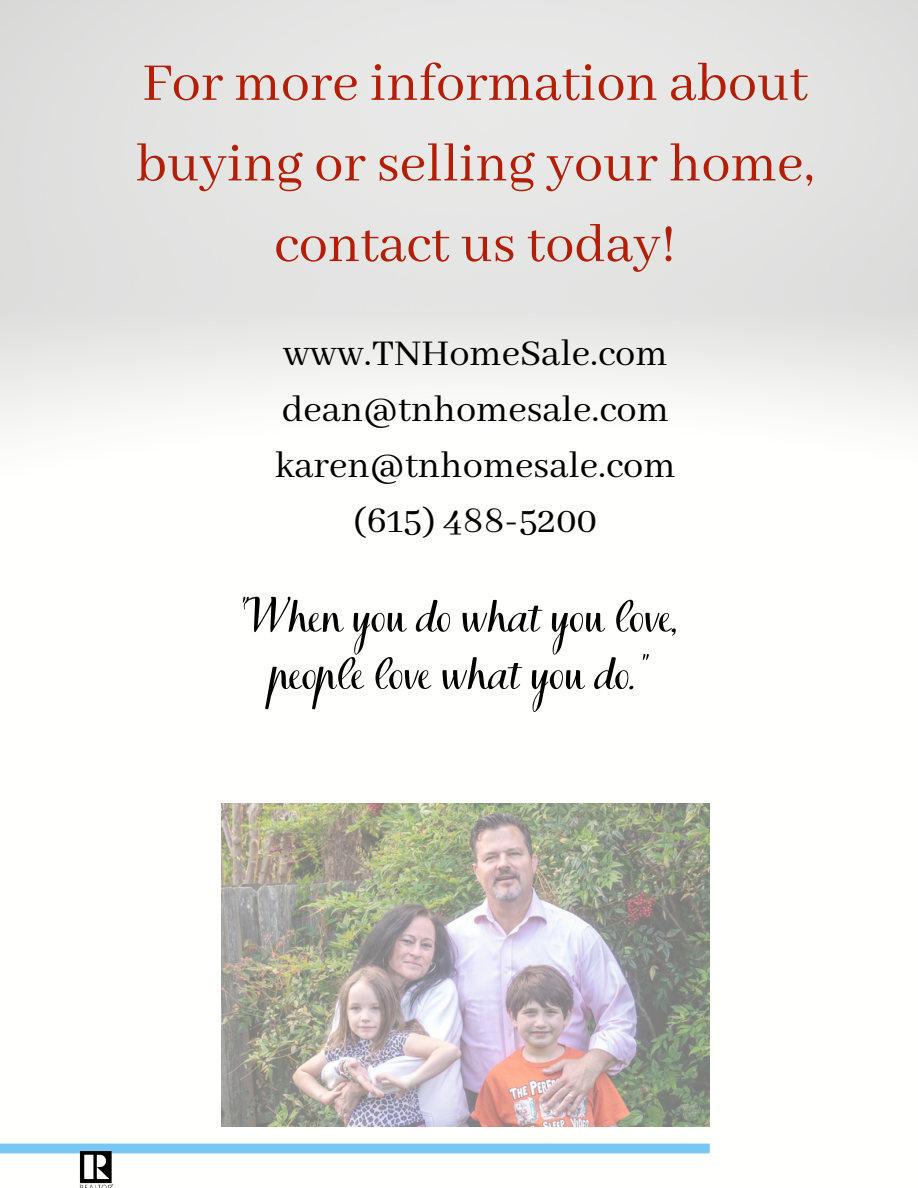
<style>
.page{position:relative;width:918px;height:1188px;background:#fff}
.page>*{position:absolute;margin:0;border:0;box-sizing:border-box;transform-origin:0 0}
.t1{font:58.35px/80.6px "Abhaya Libre";color:#b21f05;text-align:center}
.t2{font:50.1px/57.3px "Books Script";color:#000;text-align:center}
.t3{font:40.5px/55.9px "Abhaya Libre";color:#000;text-align:center}
</style>
<div class="page">
<div style="left:0;top:1144px;width:710px;height:9px;background:#77c6f4"></div>
<img style="left:75px;top:1149px;width:43px;height:39px">
<img style="left:222px;top:803px;width:488px;height:323px">
<h1 class="t1" style="left:136px;top:45px;width:680px">For more information about buying or selling your home, contact us today!</h1>
<p class="t3" style="left:275px;top:327px;width:402px">www.TNHomeSale.com dean@tnhomesale.com karen@tnhomesale.com (615) 488-5200</p>
<p class="t2" style="left:238px;top:586px;width:444px">"When you do what you love, people love what you do."</p>
</div>
